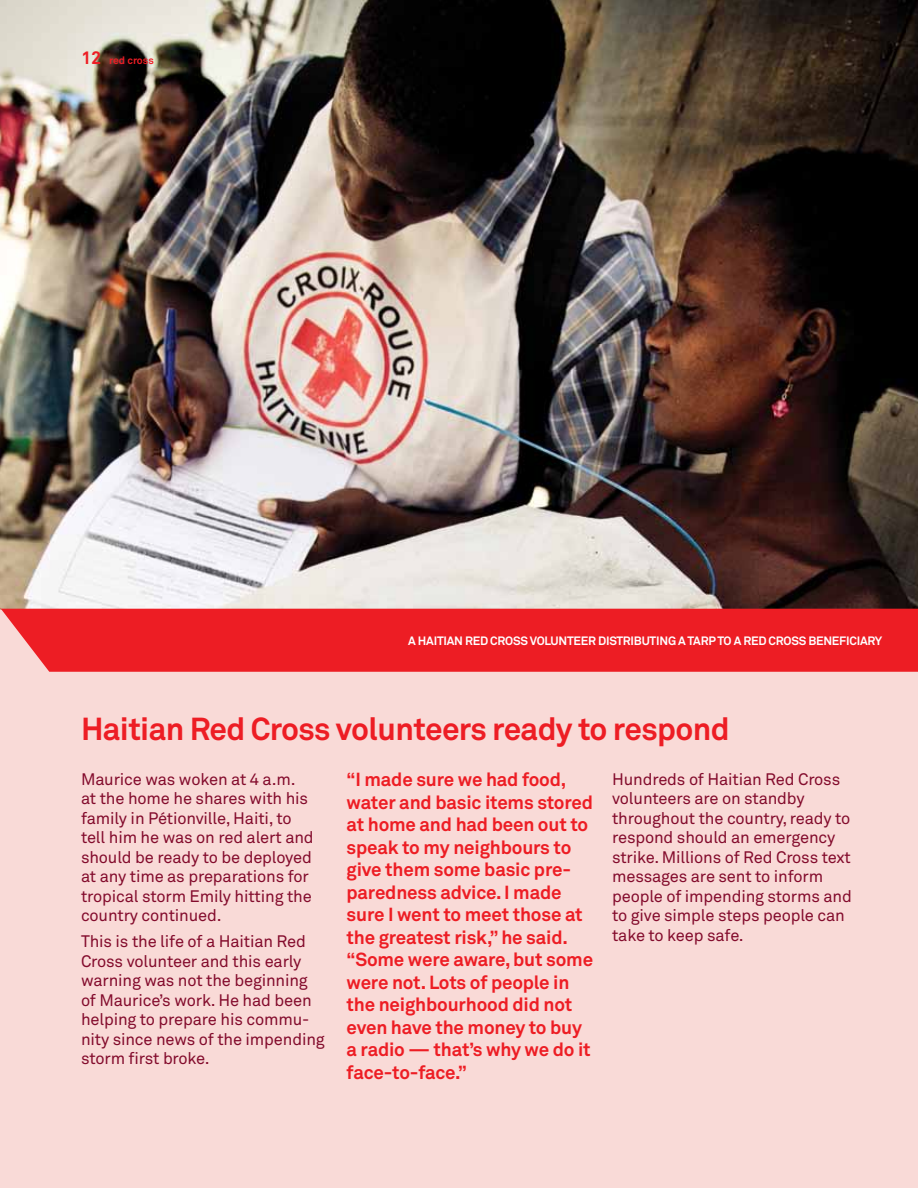
<style>
.page{position:relative;width:918px;height:1188px;background:#f9dad7}
.page>*{position:absolute;margin:0;border:0;box-sizing:border-box;transform-origin:0 0}
.t1{font:700 31.5px "Akkurat Office";letter-spacing:-.02em;color:#ed1d24}
.t2{font:700 18.75px/22.5px "Akkurat Office";letter-spacing:-.01em;color:#ed1d24}
.t3{font:16.5px/19.5px "Akkurat Office";letter-spacing:-.01em;color:#830b2c}
.t4{font:700 12px "Akkurat Office";letter-spacing:-.02em;color:#fff}
.t5{font:700 10.5px "Akkurat Office";color:#ed1d24}
.s1{font-size:18px}
</style>
<div class="page">
<img style="left:0;top:0;width:918px;height:608px">
<div style="left:0;top:608px;width:918px;height:64px;background:#ed1d24"></div>
<p class="t5" style="left:81px;top:54px;width:74px"><span class="s1">12</span> red cross</p>
<p class="t4" style="left:408px;top:633px;width:474px">A Haitian Red Cross volunteer distributing a tarp to a Red Cross beneficiary</p>
<h1 class="t1" style="left:81px;top:710px;width:650px">Haitian Red Cross volunteers ready to respond</h1>
<p class="t3" style="left:81px;top:770px;width:234px">Maurice was woken at 4 a.m. at the home he shares with his family in Pétionville, Haiti, to tell him he was on red alert and should be ready to be deployed at any time as preparations for tropical storm Emily hitting the country continued.</p>
<p class="t3" style="left:81px;top:932px;width:245px">This is the life of a Haitian Red<br>Cross volunteer and this early warning was not the beginning of Maurice’s work. He had been helping to prepare his commu&shy;nity since news of the impending storm first broke.</p>
<p class="t2" style="left:347px;top:769px;width:248px">“I made sure we had food, water and basic items stored at home and had been out to speak to my neighbours to give them some basic pre&shy;paredness advice. I made sure I went to meet those at the greatest risk,” he said. “Some were aware, but some were not. Lots of people in the neighbourhood did not even have the money to buy a radio — that’s why we do it face-to-face.”</p>
<p class="t3" style="left:612px;top:770px;width:241px">Hundreds of Haitian Red Cross volunteers are on standby throughout the country, ready to respond should an emergency strike. Millions of Red Cross text messages are sent to inform people of impending storms and to give simple steps people can take to keep safe.</p>
</div>
